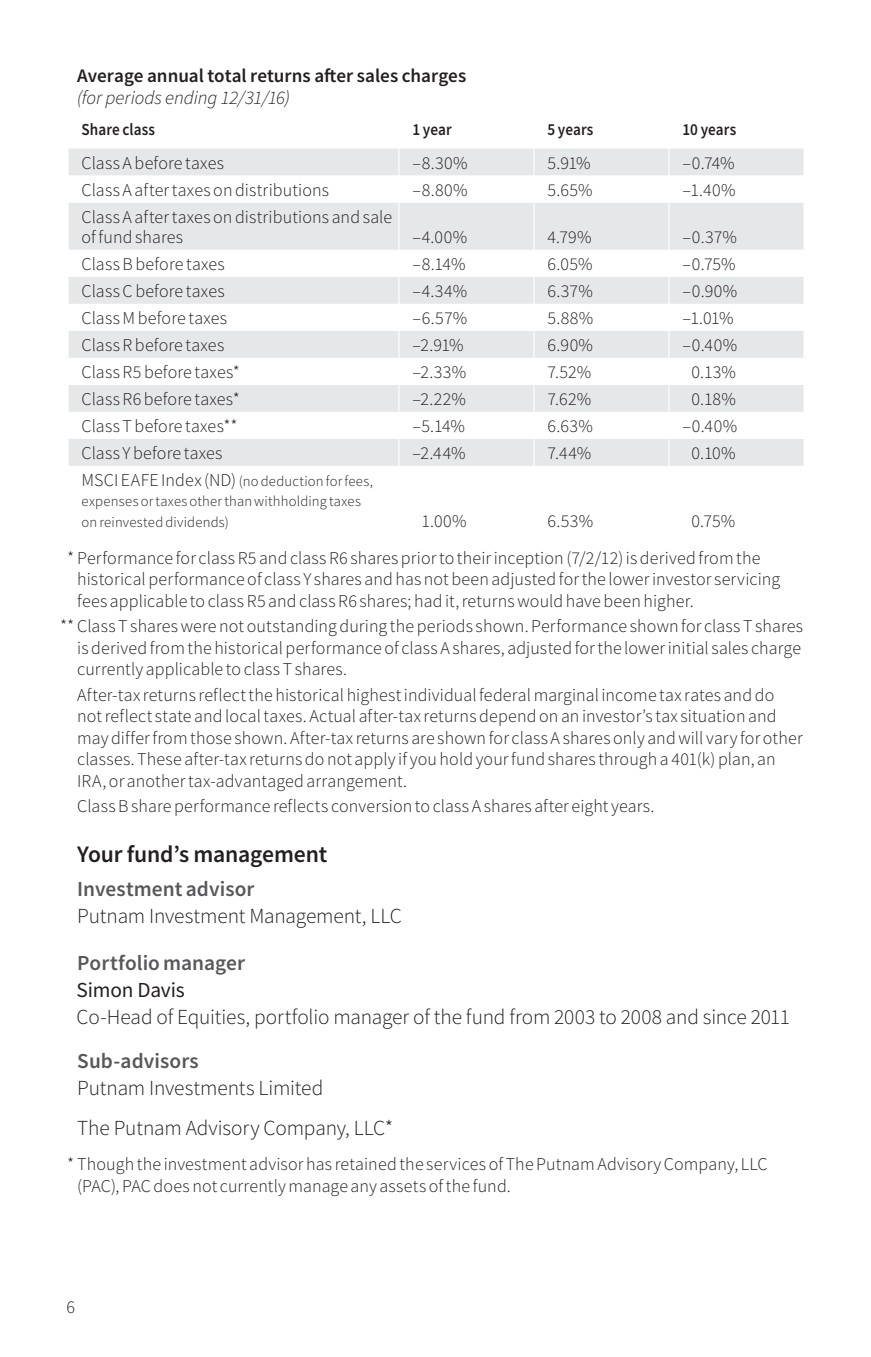
<style>
.page{position:relative;width:871px;height:1357px;background:#fff}
.page>*{position:absolute;margin:0;border:0;box-sizing:border-box;transform-origin:0 0}
.SubHead_1{font:600 23.62px "Source Sans Pro";letter-spacing:-.01em;color:#231f20}
.Text{font:300 21.38px "Source Sans Pro";letter-spacing:-.005em;color:#231f20}
.PortMgr_Single{font:300 21.38px/27px "Source Sans Pro";letter-spacing:-.01em;color:#231f20}
.SubHead_2{font:600 21.38px "Source Sans Pro";letter-spacing:.005em;color:#57585a}
.SubHead_3{font:600 19.12px/22.5px "Source Sans Pro";color:#231f20}
.Foot_symbol2{font:300 18px/21.4px "Source Sans Pro";letter-spacing:.005em;color:#231f20}
.Foot_no_symbol{font:300 18px/21.4px "Source Sans Pro";letter-spacing:.01em;color:#231f20}
.Table_Left{font:300 18px/20.2px "Source Sans Pro";letter-spacing:.01em;color:#231f20}
.Table_ColHd_Left{font:600 16.88px "Source Sans Pro";letter-spacing:.005em;color:#231f20;scale:.9 1}
.Table_Left-2{font:300 14.62px/20.2px "Source Sans Pro";letter-spacing:.015em;color:#231f20}
.s1{font-weight:300;font-style:italic}
.s2{font-size:18px}
.s3{font-weight:400}
</style>
<div class="page">
<div style="left:69px;top:149px;width:734px;height:26px;background:#e6e7e9"></div>
<svg style="left:69px;top:203px;width:734px;height:263px;fill:#e6e7e9"></svg>
<svg style="left:803px;top:149px;width:1px;height:26px"></svg>
<svg style="left:803px;top:277px;width:1px;height:189px"></svg>
<svg style="left:398px;top:149px;width:1px;height:26px"></svg>
<svg style="left:533px;top:149px;width:1px;height:26px"></svg>
<svg style="left:668px;top:149px;width:1px;height:26px"></svg>
<hr style="left:398px;top:203px;width:1px;height:47px;background:#fff">
<hr style="left:533px;top:203px;width:1px;height:47px;background:#fff">
<hr style="left:668px;top:203px;width:1px;height:47px;background:#fff">
<svg style="left:398px;top:250px;width:1px;height:216px"></svg>
<svg style="left:533px;top:250px;width:1px;height:216px"></svg>
<svg style="left:668px;top:250px;width:1px;height:216px"></svg>
<p class="SubHead_3" style="left:77px;top:64px;width:390px">Average annual total returns after sales charges <span class="s1">(for periods ending 12/31/16)</span></p>
<p class="Table_ColHd_Left" style="left:82px;top:118px;width:83px">Share class</p>
<p class="Table_ColHd_Left" style="left:412px;top:118px;width:45px">1 year</p>
<p class="Table_ColHd_Left" style="left:547px;top:118px;width:53px">5 years</p>
<p class="Table_ColHd_Left" style="left:682px;top:118px;width:61px">10 years</p>
<p class="Table_Left" style="left:82px;top:153px;width:144px">Class A before taxes</p>
<p class="Table_Left" style="left:412px;top:153px;width:57px">–8.30%</p>
<p class="Table_Left" style="left:547px;top:153px;width:45px">5.91%</p>
<p class="Table_Left" style="left:682px;top:153px;width:54px">–0.74%</p>
<p class="Table_Left" style="left:82px;top:180px;width:249px">Class A after taxes on distributions</p>
<p class="Table_Left" style="left:412px;top:180px;width:57px">–8.80%</p>
<p class="Table_Left" style="left:547px;top:180px;width:47px">5.65%</p>
<p class="Table_Left" style="left:682px;top:180px;width:55px">–1.40%</p>
<p class="Table_Left" style="left:82px;top:207px;width:312px">Class A after taxes on distributions and sale of fund shares</p>
<p class="Table_Left" style="left:412px;top:227px;width:56px">–4.00%</p>
<p class="Table_Left" style="left:547px;top:227px;width:46px">4.79%</p>
<p class="Table_Left" style="left:682px;top:227px;width:56px">–0.37%</p>
<p class="Table_Left" style="left:82px;top:254px;width:145px">Class B before taxes</p>
<p class="Table_Left" style="left:412px;top:254px;width:55px">–8.14%</p>
<p class="Table_Left" style="left:547px;top:254px;width:47px">6.05%</p>
<p class="Table_Left" style="left:682px;top:254px;width:55px">–0.75%</p>
<p class="Table_Left" style="left:82px;top:281px;width:145px">Class C before taxes</p>
<p class="Table_Left" style="left:412px;top:281px;width:56px">–4.34%</p>
<p class="Table_Left" style="left:547px;top:281px;width:47px">6.37%</p>
<p class="Table_Left" style="left:682px;top:281px;width:56px">–0.90%</p>
<p class="Table_Left" style="left:82px;top:308px;width:147px">Class M before taxes</p>
<p class="Table_Left" style="left:412px;top:308px;width:56px">–6.57%</p>
<p class="Table_Left" style="left:547px;top:308px;width:47px">5.88%</p>
<p class="Table_Left" style="left:682px;top:308px;width:53px">–1.01%</p>
<p class="Table_Left" style="left:82px;top:335px;width:144px">Class R before taxes</p>
<p class="Table_Left" style="left:412px;top:335px;width:53px">–2.91%</p>
<p class="Table_Left" style="left:547px;top:335px;width:47px">6.90%</p>
<p class="Table_Left" style="left:682px;top:335px;width:56px">–0.40%</p>
<p class="Table_Left" style="left:82px;top:362px;width:160px">Class R5 before taxes*</p>
<p class="Table_Left" style="left:412px;top:362px;width:55px">–2.33%</p>
<p class="Table_Left" style="left:547px;top:362px;width:45px">7.52%</p>
<p class="Table_Left" style="left:691px;top:362px;width:46px">0.13%</p>
<p class="Table_Left" style="left:82px;top:389px;width:160px">Class R6 before taxes*</p>
<p class="Table_Left" style="left:412px;top:389px;width:55px">–2.22%</p>
<p class="Table_Left" style="left:547px;top:389px;width:45px">7.62%</p>
<p class="Table_Left" style="left:691px;top:389px;width:46px">0.18%</p>
<p class="Table_Left" style="left:82px;top:416px;width:158px">Class T before taxes**</p>
<p class="Table_Left" style="left:412px;top:416px;width:54px">–5.14%</p>
<p class="Table_Left" style="left:547px;top:416px;width:47px">6.63%</p>
<p class="Table_Left" style="left:682px;top:416px;width:56px">–0.40%</p>
<p class="Table_Left" style="left:82px;top:443px;width:142px">Class Y before taxes</p>
<p class="Table_Left" style="left:412px;top:443px;width:55px">–2.44%</p>
<p class="Table_Left" style="left:547px;top:443px;width:45px">7.44%</p>
<p class="Table_Left" style="left:691px;top:443px;width:46px">0.10%</p>
<p class="Table_Left-2" style="left:82px;top:471px;width:293px"><span class="s2">MSCI EAFE Index (ND)</span> (no deduction for fees, expenses or taxes other than withholding taxes on reinvested dividends)</p>
<p class="Table_Left" style="left:421px;top:510px;width:47px">1.00%</p>
<p class="Table_Left" style="left:547px;top:510px;width:47px">6.53%</p>
<p class="Table_Left" style="left:691px;top:510px;width:45px">0.75%</p>
<p class="Foot_symbol2" style="left:77px;top:547px;width:704px;text-indent:-10px">* Performance for class R5 and class R6 shares prior to their inception (7/2/12) is derived from the historical performance of class Y shares and has not been adjusted for the lower investor servicing fees applicable to class R5 and class R6 shares; had it, returns would have been higher.</p>
<p class="Foot_symbol2" style="left:77px;top:616px;width:727px;text-align:justify;text-indent:-17px">** Class T shares were not outstanding during the periods shown. Performance shown for class T shares is derived from the historical performance of class A shares, adjusted for the lower initial sales charge currently applicable to class T shares.</p>
<p class="Foot_no_symbol" style="left:77px;top:684px;width:727px">After-tax returns reflect the historical highest individual federal marginal income tax rates and do not reflect state and local taxes. Actual after-tax returns depend on an investor’s tax situation and may differ from those shown. After-tax returns are shown for class A shares only and will vary for other classes. These after-tax returns do not apply if you hold your fund shares through a 401(k) plan, an IRA, or another tax-advantaged arrangement.</p>
<p class="Foot_no_symbol" style="left:77px;top:796px;width:579px">Class B share performance reflects conversion to class A shares after eight years.</p>
<p class="SubHead_1" style="left:77px;top:838px;width:251px">Your fund’s management</p>
<p class="SubHead_2" style="left:77px;top:874px;width:179px">Investment advisor</p>
<p class="Text" style="left:77px;top:902px;width:326px">Putnam Investment Management, LLC</p>
<p class="SubHead_2" style="left:77px;top:949px;width:169px">Portfolio manager</p>
<p class="PortMgr_Single" style="left:76px;top:976px;width:715px"><span class="s3">Simon Davis<br></span>Co-Head of Equities, portfolio manager of the fund from 2003 to 2008 and since 2011</p>
<p class="SubHead_2" style="left:77px;top:1047px;width:123px">Sub-advisors</p>
<p class="Text" style="left:77px;top:1074px;width:248px">Putnam Investments Limited</p>
<p class="Text" style="left:77px;top:1115px;width:318px">The Putnam Advisory Company, LLC*</p>
<p class="Foot_symbol2" style="left:77px;top:1153px;width:692px;text-indent:-10px">* Though the investment advisor has retained the services of The Putnam Advisory Company, LLC (PAC), PAC does not currently manage any assets of the fund.</p>
<p class="Foot_no_symbol" style="left:66px;top:1296px;width:10px">6</p>
</div>
